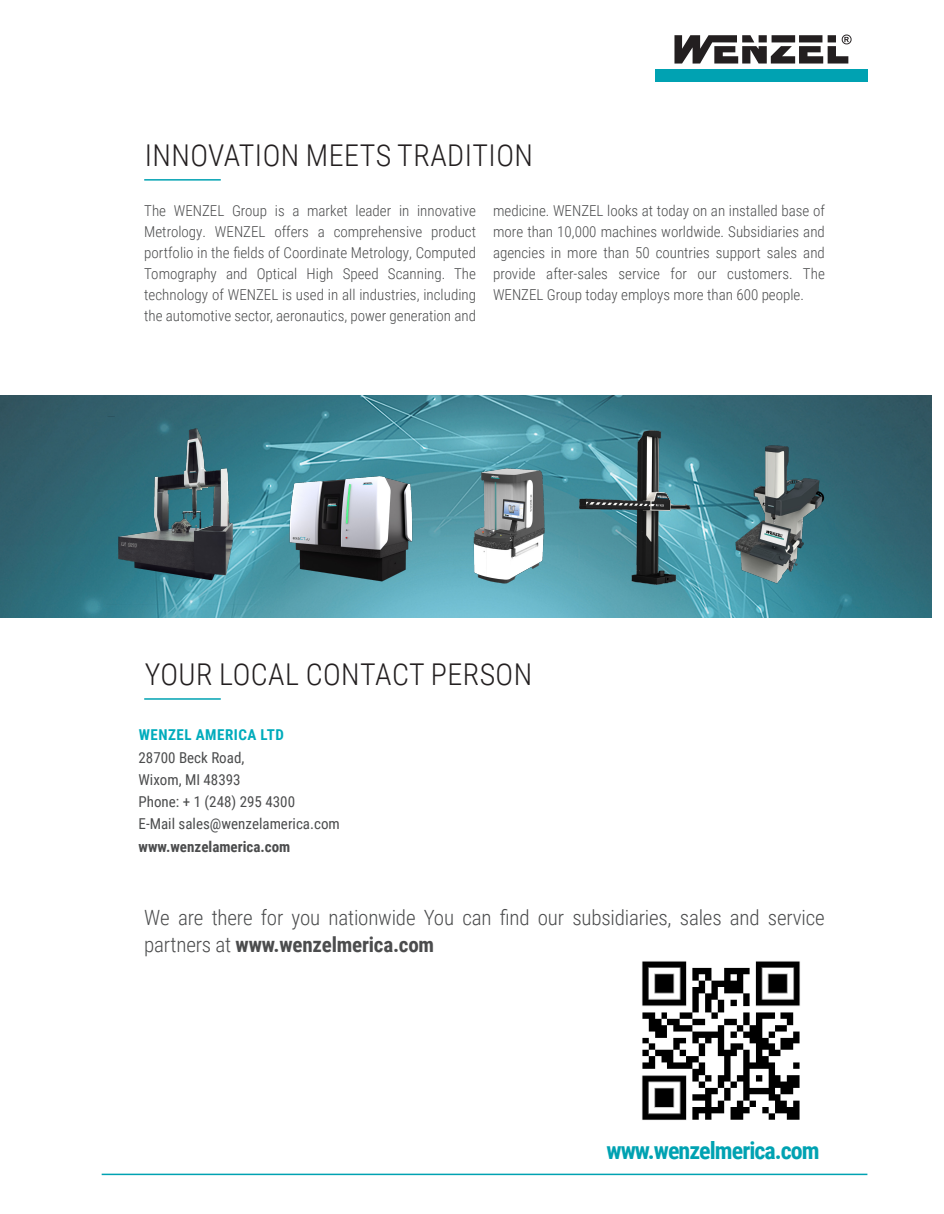
<style>
.page{position:relative;width:944px;height:1214px;background:#fff}
.page>*{position:absolute;margin:0;border:0;box-sizing:border-box;transform-origin:0 0}
.t1{font:300 30px "Roboto Condensed";letter-spacing:.015em;color:#231f20}
.t2{font:700 24px "Roboto Condensed";letter-spacing:-.04em;color:#00a2b2}
.t3{font:300 21px/27px "Roboto Condensed";letter-spacing:-.01em;color:#4b4c4d}
.t4{font:300 15px/21px "Roboto Condensed";color:#4b4c4d;text-align:justify}
.t5{font:15px/22.2px "Roboto Condensed";color:#4b4c4d}
.s1{font-weight:700;color:#00acbc}
.s2{font-weight:700}
</style>
<div class="page">
<div style="left:654px;top:69px;width:213px;height:13px;background:#00a2b2"></div>
<svg style="left:674px;top:35px;width:177px;height:29px"></svg>
<img style="left:13px;top:396px;width:918px;height:221px">
<img style="left:691px;top:441px;width:151px;height:148px">
<img style="left:427px;top:453px;width:155px;height:134px">
<img style="left:579px;top:430px;width:119px;height:154px">
<img style="left:286px;top:460px;width:131px;height:129px">
<img style="left:91px;top:416px;width:172px;height:188px">
<hr style="left:102px;top:1173px;width:765px;height:2px;background:#00a2b2">
<hr style="left:144px;top:179px;width:77px;height:2px;background:#00a2b2">
<hr style="left:144px;top:698px;width:77px;height:1px;background:#00a2b2">
<img style="left:642px;top:961px;width:158px;height:159px">
<p class="t1" style="left:145px;top:135px;width:390px">INNOVATION MEETS TRADITION</p>
<p class="t4" style="left:144px;top:199px;width:333px">The WENZEL Group is a market leader in innovative Metrology. WENZEL offers a comprehensive product portfolio in the fields of Coordinate Metrology, Computed Tomography and Optical High Speed Scanning. The technology of WENZEL is used in all industries, including the automotive sector, aeronautics, power generation and</p>
<p class="t4" style="left:493px;top:199px;width:333px">medicine. WENZEL looks at today on an installed base of more than 10,000 machines worldwide. Subsidiaries and agencies in more than 50 countries support sales and provide after-sales service for our customers. The WENZEL Group today employs more than 600 people.</p>
<p class="t1" style="left:145px;top:654px;width:389px">YOUR LOCAL CONTACT PERSON</p>
<p class="t5" style="left:138px;top:723px;width:203px"><span class="s1">WENZEL AMERICA LTD<br></span>28700 Beck Road,<br>Wixom, MI 48393<br>Phone: + 1 (248) 295 4300<br>E-Mail sales@wenzelamerica.com <span class="s2">www.wenzelamerica.com</span></p>
<p class="t3" style="left:144px;top:903px;width:682px">We are there for you nationwide You can find our subsidiaries, sales and service partners at <span class="s2">www.wenzelmerica.com</span></p>
<p class="t2" style="left:606px;top:1133px;width:215px">www.wenzelmerica.com</p>
</div>
